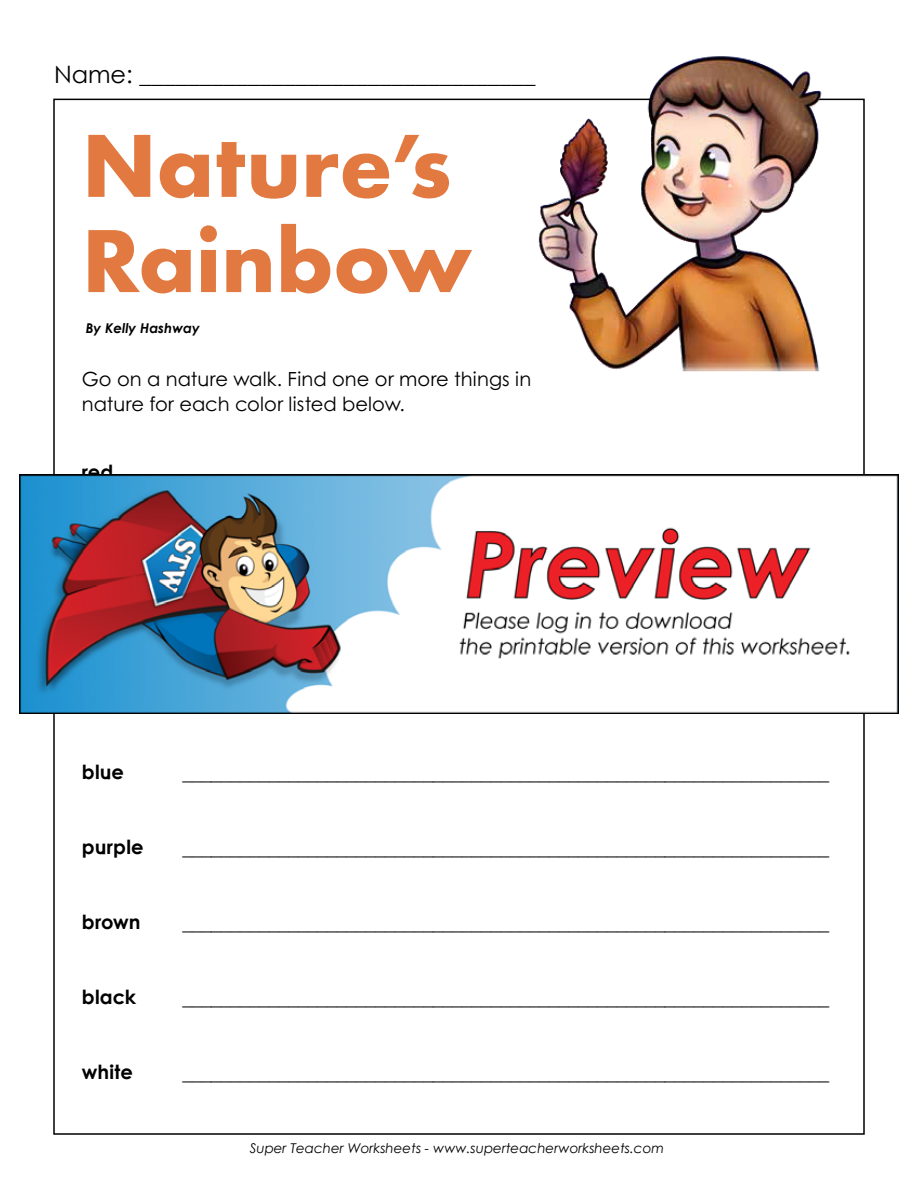
<style>
.page{position:relative;width:918px;height:1188px;background:#fff}
.page>*{position:absolute;margin:0;border:0;box-sizing:border-box;transform-origin:0 0}
.t1{font:700 93px/95.2px "Aharoni";color:#e27940}
.t2{font:24px "Century Gothic 2";color:#000}
.t3{font:19.5px/25.5px "Century STW4";letter-spacing:.005em;color:#000}
.t4{font:700 19.5px "Century STW4";letter-spacing:.005em;color:#000}
.t5{font:italic 13.5px "Century Gothic 2";color:#000}
.t6{font:italic 700 13.5px "Century STW3";color:#000}
</style>
<div class="page">
<img style="left:535px;top:56px;width:293px;height:315px">
<img style="left:20px;top:474px;width:878px;height:240px">
<p class="t2" style="left:54px;top:57px;width:483px">Name: _________________________________</p>
<h1 class="t1" style="left:82px;top:127px;width:392px">Nature’s<br>Rainbow</h1>
<p class="t6" style="left:86px;top:317px;width:116px">By Kelly Hashway</p>
<p class="t3" style="left:82px;top:366px;width:451px">Go on a nature walk. Find one or more things in nature for each color listed below.</p>
<p class="t4" style="left:82px;top:457px;width:33px">red</p>
<p class="t4" style="left:82px;top:757px;width:44px">blue</p>
<p class="t4" style="left:82px;top:832px;width:63px">purple</p>
<p class="t4" style="left:82px;top:907px;width:60px">brown</p>
<p class="t4" style="left:82px;top:982px;width:56px">black</p>
<p class="t4" style="left:82px;top:1057px;width:52px">white</p>
<p class="t3" style="left:182px;top:760px;width:648px">___________________________________________________________________</p>
<p class="t3" style="left:182px;top:835px;width:648px">___________________________________________________________________</p>
<p class="t3" style="left:182px;top:910px;width:648px">___________________________________________________________________</p>
<p class="t3" style="left:182px;top:985px;width:648px">___________________________________________________________________</p>
<p class="t3" style="left:182px;top:1060px;width:648px">___________________________________________________________________</p>
<p class="t5" style="left:250px;top:1139px;width:416px">Super Teacher Worksheets - www.superteacherworksheets.com</p>
</div>
